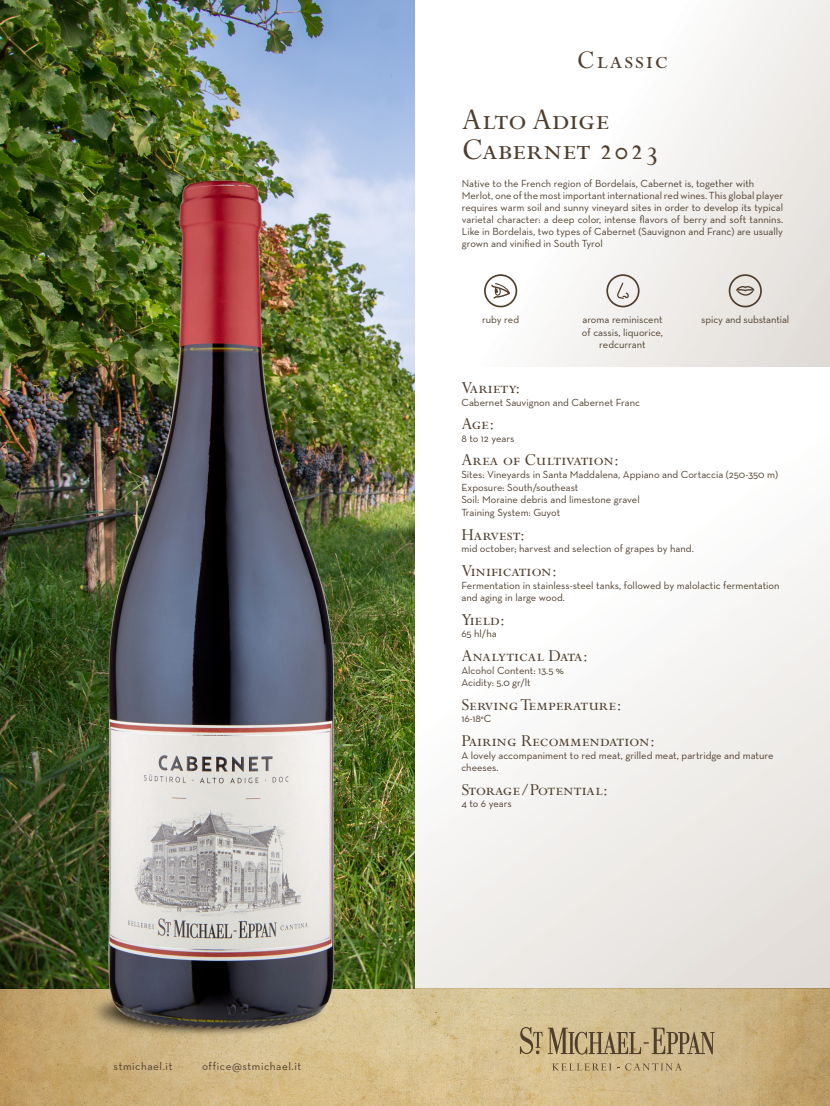
<style>
.page{position:relative;width:830px;height:1106px;background:#fff}
.page>*{position:absolute;margin:0;border:0;box-sizing:border-box;transform-origin:0 0}
.t1{font:33.75px "Perpetua SC";color:#513f2e}
.t2{font:28.5px "Perpetua SC";letter-spacing:.06em;color:#513f2e}
.Titel{font:18.75px "Perpetua SC";color:#513f2e}
.t3{font:11.25px "Neutra Text";letter-spacing:.05em;color:#513f2e}
.Titel-2{font:10.5px/12px "Neutra Text";color:#513f2e}
</style>
<div class="page">
<div style="left:415px;top:0;width:414px;height:367px;background:linear-gradient(to right,#fff,#eae7e4)"></div>
<img style="left:0;top:0;width:415px;height:988px">
<div style="left:415px;top:367px;width:414px;height:621px;background:linear-gradient(to bottom,#fff,#e9e6e2)"></div>
<svg style="left:415px;top:988px;width:414px;height:118px;background:#cfb888"></svg>
<svg style="left:519px;top:1027px;width:195px;height:28px;background:#af9b74"></svg>
<svg style="left:552px;top:1063px;width:59px;height:7px"></svg>
<svg style="left:625px;top:1063px;width:56px;height:7px"></svg>
<svg style="left:0;top:988px;width:415px;height:118px;background:#cbb07a"></svg>
<svg style="left:606px;top:274px;width:33px;height:33px"></svg>
<svg style="left:728px;top:274px;width:33px;height:33px"></svg>
<svg style="left:484px;top:274px;width:33px;height:33px"></svg>
<img style="left:63px;top:935px;width:295px;height:155px">
<img style="left:71px;top:158px;width:290px;height:893px">
<p class="t3" style="left:114px;top:1060px;width:60px">stmichael.it</p>
<p class="t3" style="left:202px;top:1060px;width:101px">office@stmichael.it</p>
<p class="t2" style="left:576px;top:45px;width:93px">Classic</p>
<p class="t1" style="left:461px;top:102px;width:149px">Alto Adige</p>
<p class="t1" style="left:461px;top:132px;width:200px">Cabernet 2023</p>
<p class="Titel-2" style="left:461px;top:177px;width:294px">Native to the French region of Bordelais, Cabernet is, together with</p>
<p class="Titel-2" style="left:461px;top:189px;width:323px;text-align:justify">Merlot, one of the most important international red wines. This global player requires warm soil and sunny vineyard sites in order to develop its typical varietal character: a deep color, intense flavors of berry and soft tannins.<br>Like in Bordelais, two types of Cabernet (Sauvignon and Franc) are usually grown and vinified in South Tyrol</p>
<p class="Titel-2" style="left:482px;top:313px;width:39px">ruby red</p>
<p class="Titel-2" style="left:582px;top:313px;width:82px;line-height:12.8px;text-align:center">aroma reminiscent of cassis, liquorice, redcurrant</p>
<p class="Titel-2" style="left:701px;top:313px;width:89px">spicy and substantial</p>
<p class="Titel" style="left:461px;top:378px;width:61px">Variety:</p>
<p class="Titel-2" style="left:461px;top:396px;width:180px">Cabernet Sauvignon and Cabernet Franc</p>
<p class="Titel" style="left:461px;top:414px;width:35px">Age:</p>
<p class="Titel-2" style="left:461px;top:432px;width:54px">8 to 12 years</p>
<p class="Titel" style="left:461px;top:450px;width:159px">Area of Cultivation:</p>
<p class="Titel-2" style="left:461px;top:468px;width:318px">Sites: Vineyards in Santa Maddalena, Appiano and Cortaccia (250-350 m)</p>
<p class="Titel-2" style="left:461px;top:481px;width:118px">Exposure: South/southeast</p>
<p class="Titel-2" style="left:461px;top:494px;width:180px">Soil: Moraine debris and limestone gravel</p>
<p class="Titel-2" style="left:461px;top:506px;width:100px">Training System: Guyot</p>
<p class="Titel" style="left:461px;top:524px;width:65px">Harvest:</p>
<p class="Titel-2" style="left:461px;top:543px;width:234px">mid october; harvest and selection of grapes by hand.</p>
<p class="Titel" style="left:461px;top:561px;width:97px">Vinification:</p>
<p class="Titel-2" style="left:461px;top:578px;width:320px;line-height:12.8px">Fermentation in stainless-steel tanks, followed by malolactic fermentation and aging in large wood.</p>
<p class="Titel" style="left:461px;top:610px;width:45px">Yield:</p>
<p class="Titel-2" style="left:461px;top:628px;width:37px">65 hl/ha</p>
<p class="Titel" style="left:461px;top:646px;width:128px">Analytical Data:</p>
<p class="Titel-2" style="left:461px;top:664px;width:104px">Alcohol Content: 13.5 %</p>
<p class="Titel-2" style="left:461px;top:676px;width:71px">Acidity: 5.0 gr/lt</p>
<p class="Titel" style="left:461px;top:695px;width:162px">Serving Temperature:</p>
<p class="Titel-2" style="left:461px;top:713px;width:32px">16-18°C</p>
<p class="Titel" style="left:461px;top:731px;width:195px">Pairing Recommendation:</p>
<p class="Titel-2" style="left:461px;top:748px;width:314px;line-height:12.8px">A lovely accompaniment to red meat, grilled meat, partridge and mature cheeses.</p>
<p class="Titel" style="left:461px;top:780px;width:148px">Storage/Potential:</p>
<p class="Titel-2" style="left:461px;top:798px;width:52px">4 to 6 years</p>
</div>
